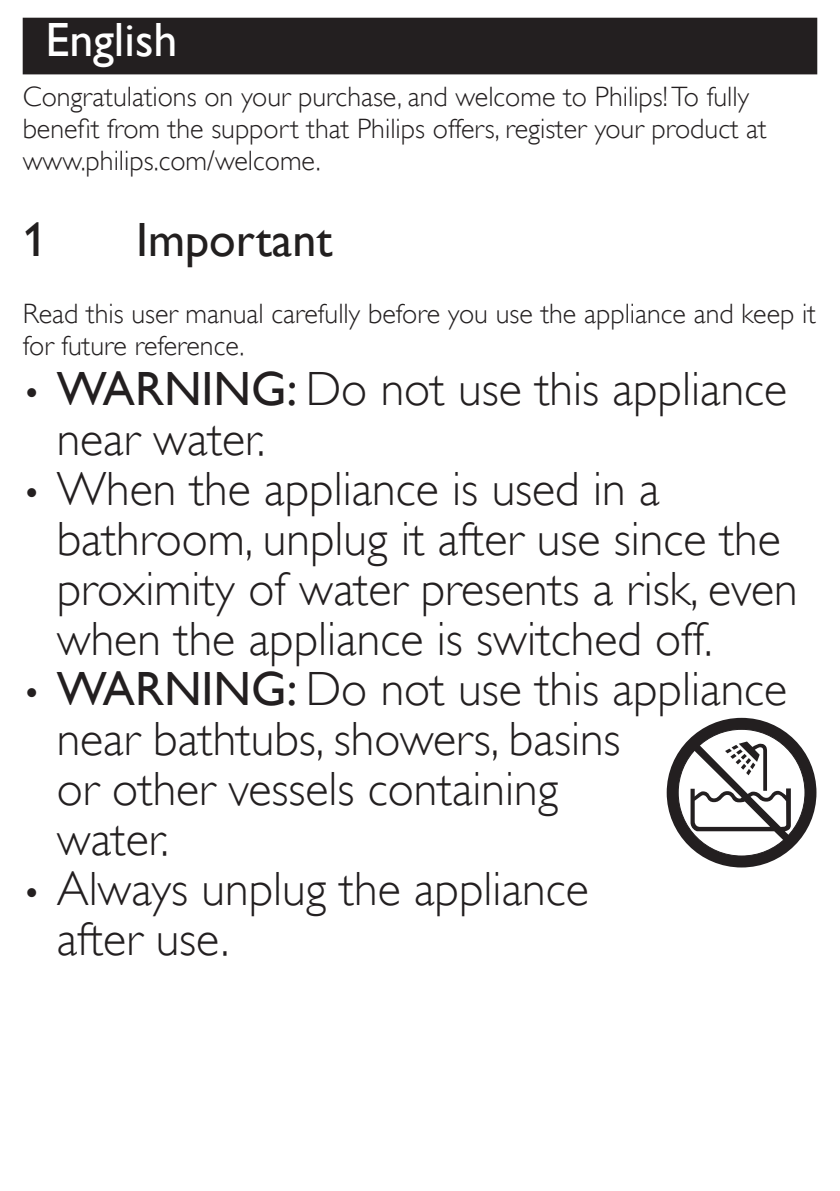
<style>
.page{position:relative;width:840px;height:1191px;background:#fff}
.page>*{position:absolute;margin:0;border:0;box-sizing:border-box;transform-origin:0 0}
.t1{font:48px/50px "Gill Sans Alt One WGL Light";color:#231f20}
.t2{font:48px "Gill Sans Alt One WGL";color:#221f1f}
.t3{font:48px "Gill Sans Alt One WGL";color:#fff}
.t4{font:28px/32px "Gill Sans Alt One WGL Light";color:#231f20}
.s1{font-size:36px}
.s2{font-family:"Gill Sans Alt One WGL"}
</style>
<div class="page">
<div style="left:23px;top:18px;width:793px;height:56px;background:#231f20"></div>
<svg style="left:666px;top:718px;width:150px;height:149px"></svg>
<p class="t3" style="left:45px;top:7px;width:133px">English</p>
<p class="t4" style="left:23px;top:81px;width:745px">Congratulations on your purchase, and welcome to Philips! To fully benefit from the support that Philips offers, register your product at www.philips.com/welcome.</p>
<p class="t2" style="left:23px;top:207px;width:25px">1</p>
<p class="t2" style="left:136px;top:207px;width:197px">Important</p>
<p class="t4" style="left:23px;top:297px;width:794px">Read this user manual carefully before you use the appliance and keep it for future reference.</p>
<p class="t1" style="left:57px;top:364px;width:731px;text-indent:-34px"><span class="s1">•</span> <span class="s2">WARNING:</span> Do not use this appliance near water.</p>
<p class="t1" style="left:57px;top:464px;width:742px;text-indent:-34px"><span class="s1">•</span> When the appliance is used in a bathroom, unplug it after use since the proximity of water presents a risk, even when the appliance is switched off.</p>
<p class="t1" style="left:57px;top:664px;width:731px;text-indent:-34px"><span class="s1">•</span> <span class="s2">WARNING:</span> Do not use this appliance near bathtubs, showers, basins<br>or other vessels containing<br>water.</p>
<p class="t1" style="left:57px;top:864px;width:533px;text-indent:-34px"><span class="s1">•</span> Always unplug the appliance after use.</p>
</div>
